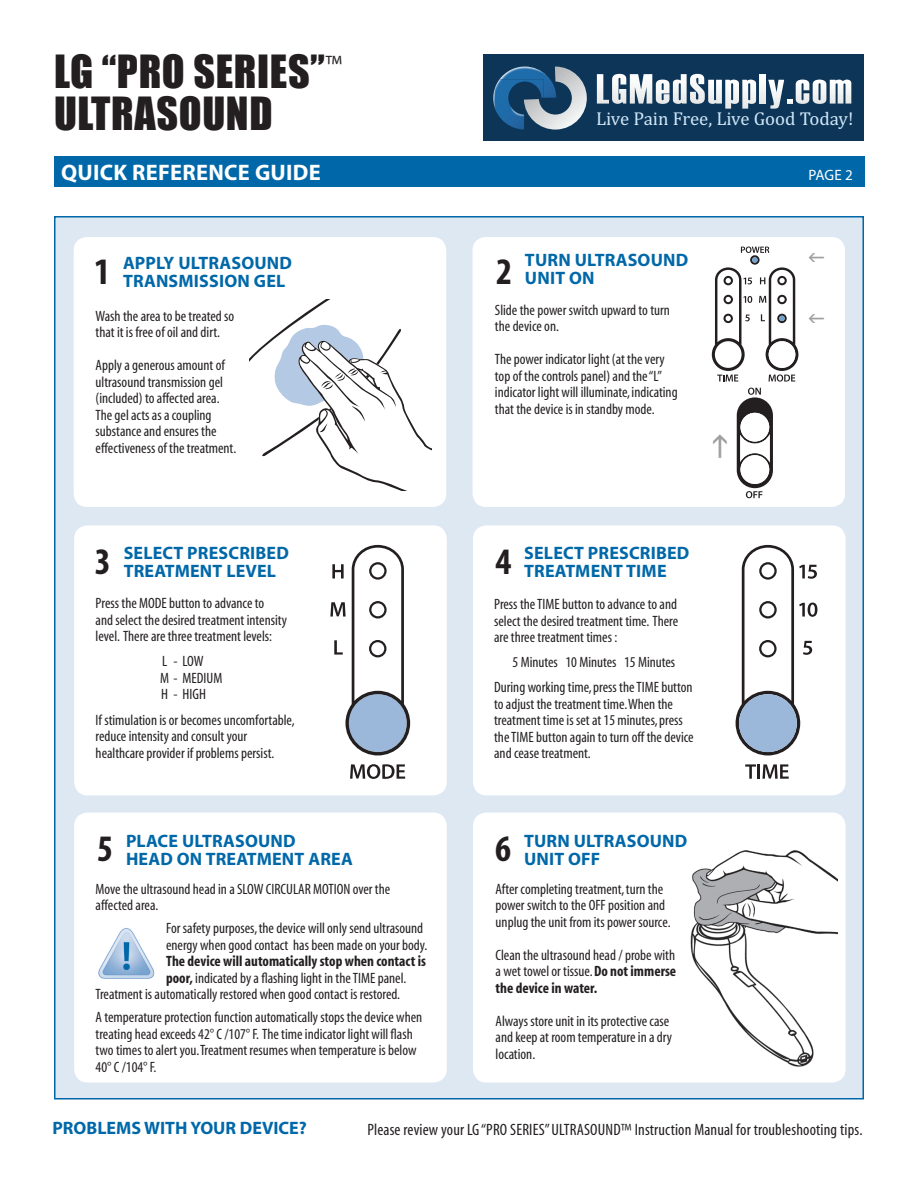
<style>
.page{position:relative;width:918px;height:1188px;background:#fff}
.page>*{position:absolute;margin:0;border:0;box-sizing:border-box;transform-origin:0 0}
.t1{font:42px "Impact";letter-spacing:.015em;color:#231f20}
.t2{font:700 condensed 37.5px "Myriad";color:#231f20}
.t3{font:700 22.5px "Myriad";letter-spacing:.01em;color:#fff}
.t4{font:18.75px "Cambria Math";color:#d1e7f7}
.t5{font:700 18px/18px "Myriad";letter-spacing:.01em;color:#0068a9}
.t6{font:condensed 16.5px "Myriad";letter-spacing:.01em;color:#231f20}
.t7{font:condensed 15px/16.5px "Myriad";color:#231f20}
.t8{font:15px "Myriad";color:#fff}
.s1{font-weight:700}
</style>
<div class="page">
<div style="left:54px;top:216px;width:810px;height:884px;background:#dee8f3;border:2px solid #0068a9"></div>
<div style="left:74px;top:237px;width:372px;height:270px;background:#fff;border-radius:14px"></div>
<div style="left:472px;top:237px;width:373px;height:270px;background:#fff;border-radius:14px"></div>
<div style="left:54px;top:156px;width:810px;height:31px;background:#0068a9"></div>
<div style="left:74px;top:525px;width:373px;height:270px;background:#fff;border-radius:14px"></div>
<div style="left:473px;top:525px;width:373px;height:270px;background:#fff;border-radius:14px"></div>
<svg style="left:250px;top:299px;width:181px;height:191px"></svg>
<svg style="left:737px;top:388px;width:36px;height:110px"></svg>
<svg style="left:712px;top:247px;width:86px;height:135px"></svg>
<div style="left:74px;top:813px;width:373px;height:270px;background:#fff;border-radius:14px"></div>
<div style="left:473px;top:813px;width:373px;height:270px;background:#fff;border-radius:14px"></div>
<svg style="left:350px;top:764px;width:55px;height:15px"></svg>
<svg style="left:330px;top:545px;width:80px;height:210px"></svg>
<svg style="left:745px;top:764px;width:11px;height:15px"></svg>
<hr style="left:757px;top:764px;width:3px;height:15px;background:#231f20">
<svg style="left:762px;top:764px;width:27px;height:15px"></svg>
<svg style="left:736px;top:545px;width:81px;height:210px"></svg>
<img style="left:98px;top:928px;width:57px;height:51px">
<img style="left:690px;top:850px;width:148px;height:217px">
<div style="left:483px;top:55px;width:381px;height:86px;background:#0c3558"></div>
<svg style="left:597px;top:74px;width:159px;height:35px"></svg>
<svg style="left:760px;top:74px;width:5px;height:30px"></svg>
<svg style="left:768px;top:80px;width:83px;height:29px"></svg>
<img style="left:501px;top:67px;width:23px;height:10px">
<img style="left:495px;top:79px;width:11px;height:44px">
<svg style="left:524px;top:67px;width:63px;height:63px"></svg>
<p class="t1" style="left:54px;top:39px;width:290px">LG “PRO SERIES”<sup>™</sup></p>
<p class="t1" style="left:54px;top:81px;width:220px">ULTRASOUND</p>
<p class="t4" style="left:596px;top:106px;width:259px">Live Pain Free, Live Good Today!</p>
<p class="t3" style="left:61px;top:161px;width:261px">QUICK REFERENCE GUIDE</p>
<p class="t8" style="left:809px;top:167px;width:46px">PAGE 2</p>
<p class="t2" style="left:94px;top:253px;width:17px">1</p>
<p class="t5" style="left:123px;top:255px;width:171px">APPLY ULTRASOUND<br>TRANSMISSION GEL</p>
<p class="t7" style="left:96px;top:308px;width:140px">Wash the area to be treated so that it is free of oil and dirt.</p>
<p class="t7" style="left:96px;top:358px;width:142px">Apply a generous amount of ultrasound transmission gel (included) to affected area.<br>The gel acts as a coupling substance and ensures the effectiveness of the treatment.</p>
<p class="t2" style="left:95px;top:543px;width:17px">3</p>
<p class="t5" style="left:124px;top:545px;width:167px">SELECT PRESCRIBED<br>TREATMENT LEVEL</p>
<p class="t7" style="left:96px;top:596px;width:193px">Press the MODE button to advance to<br>and select the desired treatment intensity level. There are three treatment levels:</p>
<p class="t7" style="left:162px;top:654px;width:43px">L - LOW</p>
<p class="t7" style="left:160px;top:670px;width:64px">M - MEDIUM</p>
<p class="t7" style="left:161px;top:687px;width:46px">H - HIGH</p>
<p class="t7" style="left:96px;top:712px;width:200px">If stimulation is or becomes uncomfortable, reduce intensity and consult your healthcare provider if problems persist.</p>
<p class="t2" style="left:97px;top:830px;width:17px">5</p>
<p class="t5" style="left:126px;top:832px;width:171px">PLACE ULTRASOUND</p>
<p class="t5" style="left:126px;top:850px;width:228px">HEAD ON TREATMENT AREA</p>
<p class="t7" style="left:96px;top:881px;width:296px">Move the ultrasound head in a SLOW CIRCULAR MOTION over the affected area.</p>
<p class="t7" style="left:166px;top:921px;width:263px">For safety purposes, the device will only send ultrasound energy when good contact has been made on your body.<br><span class="s1">The device will automatically stop when contact is poor,</span> indicated by a flashing light in the TIME panel.</p>
<p class="t7" style="left:96px;top:987px;width:306px">Treatment is automatically restored when good contact is restored.</p>
<p class="t7" style="left:96px;top:1010px;width:328px">A temperature protection function automatically stops the device when treating head exceeds 42° C /107° F. The time indicator light will flash two times to alert you.Treatment resumes when temperature is below 40° C /104° F.</p>
<p class="t2" style="left:496px;top:253px;width:17px">2</p>
<p class="t5" style="left:525px;top:252px;width:165px">TURN ULTRASOUND<br>UNIT ON</p>
<p class="t7" style="left:495px;top:302px;width:176px">Slide the power switch upward to turn the device on.</p>
<p class="t7" style="left:495px;top:352px;width:184px">The power indicator light (at the very top of the controls panel) and the “L” indicator light will illuminate, indicating that the device is in standby mode.</p>
<p class="t2" style="left:495px;top:543px;width:17px">4</p>
<p class="t5" style="left:524px;top:545px;width:167px">SELECT PRESCRIBED<br>TREATMENT TIME</p>
<p class="t7" style="left:494px;top:597px;width:186px;text-align:justify">Press the TIME button to advance to and select the desired treatment time. There are three treatment times :</p>
<p class="t7" style="left:513px;top:655px;width:164px">5 Minutes 10 Minutes 15 Minutes</p>
<p class="t7" style="left:494px;top:680px;width:201px">During working time, press the TIME button to adjust the treatment time.When the treatment time is set at 15 minutes, press the TIME button again to turn off the device and cease treatment.</p>
<p class="t2" style="left:495px;top:830px;width:17px">6</p>
<p class="t5" style="left:524px;top:832px;width:165px">TURN ULTRASOUND<br>UNIT OFF</p>
<p class="t7" style="left:496px;top:881px;width:177px">After completing treatment, turn the power switch to the OFF position and unplug the unit from its power source.</p>
<p class="t7" style="left:496px;top:947px;width:182px;text-align:justify">Clean the ultrasound head / probe with a wet towel or tissue. <span class="s1">Do not immerse the device in water.</span></p>
<p class="t7" style="left:496px;top:1013px;width:178px">Always store unit in its protective case and keep at room temperature in a dry location.</p>
<p class="t5" style="left:52px;top:1119px;width:256px">PROBLEMS WITH YOUR DEVICE?</p>
<p class="t6" style="left:367px;top:1121px;width:497px">Please review your LG “PRO SERIES” ULTRASOUND™ Instruction Manual for troubleshooting tips.</p>
</div>
